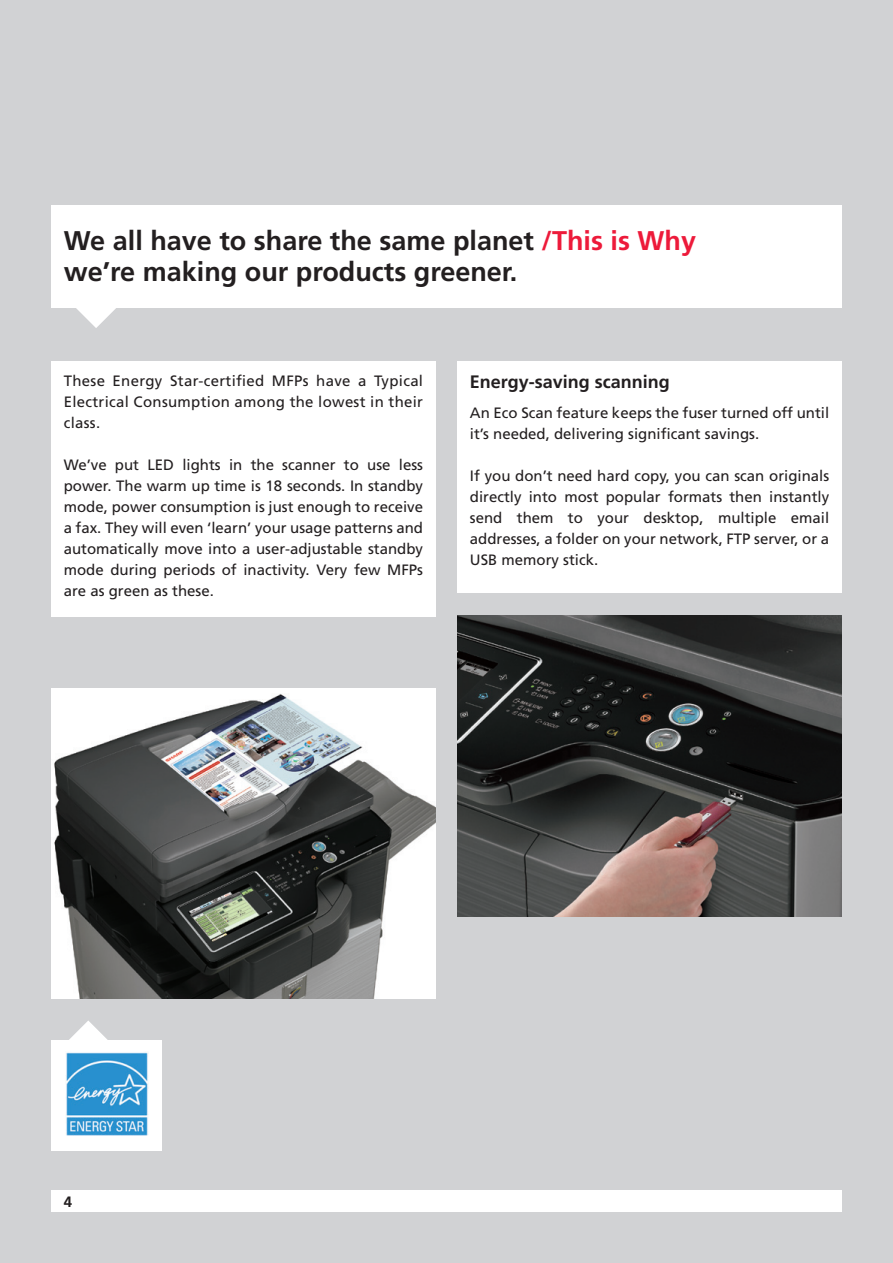
<style>
.page{position:relative;width:893px;height:1263px;background:#d1d2d4}
.page>*{position:absolute;margin:0;border:0;box-sizing:border-box;transform-origin:0 0}
.t1{font:700 27px/31.5px "Frutiger";color:#231f20}
.t2{font:700 18px "Frutiger";color:#231f20}
.t3{font:15px/21px "Frutiger";color:#231f20;text-align:justify}
.t4{font:700 15px "Frutiger";color:#231f20}
.s1{color:#ed1a3a}
</style>
<div class="page">
<div style="left:51px;top:1191px;width:791px;height:21px;background:#fff"></div>
<div style="left:51px;top:205px;width:791px;height:102px;background:#fff"></div>
<svg style="left:71px;top:307px;width:51px;height:21px"></svg>
<div style="left:51px;top:361px;width:385px;height:256px;background:#fff"></div>
<div style="left:457px;top:361px;width:385px;height:231px;background:#fff"></div>
<img style="left:457px;top:615px;width:385px;height:301px">
<div style="left:51px;top:1040px;width:111px;height:110px;background:#fff"></div>
<svg style="left:69px;top:1021px;width:39px;height:19px"></svg>
<img style="left:65px;top:1052px;width:83px;height:84px">
<img style="left:51px;top:689px;width:385px;height:309px">
<p class="t1" style="left:64px;top:225px;width:634px">We all have to share the same planet <span class="s1">/This is Why </span>we’re making our products greener.</p>
<p class="t3" style="left:64px;top:370px;width:361px">These Energy Star-certified MFPs have a Typical Electrical Consumption among the lowest in their class.</p>
<p class="t3" style="left:64px;top:454px;width:361px">We’ve put LED lights in the scanner to use less power. The warm up time is 18 seconds. In standby mode, power consumption is just enough to receive a fax. They will even ‘learn’ your usage patterns and automatically move into a user-adjustable standby mode during periods of inactivity. Very few MFPs are as green as these.</p>
<p class="t2" style="left:470px;top:371px;width:202px">Energy-saving scanning</p>
<p class="t3" style="left:470px;top:402px;width:361px">An Eco Scan feature keeps the fuser turned off until it’s needed, delivering significant savings.</p>
<p class="t3" style="left:470px;top:465px;width:361px">If you don’t need hard copy, you can scan originals directly into most popular formats then instantly send them to your desktop, multiple email addresses, a folder on your network, FTP server, or a USB memory stick.</p>
<p class="t4" style="left:64px;top:1193px;width:10px">4</p>
</div>
